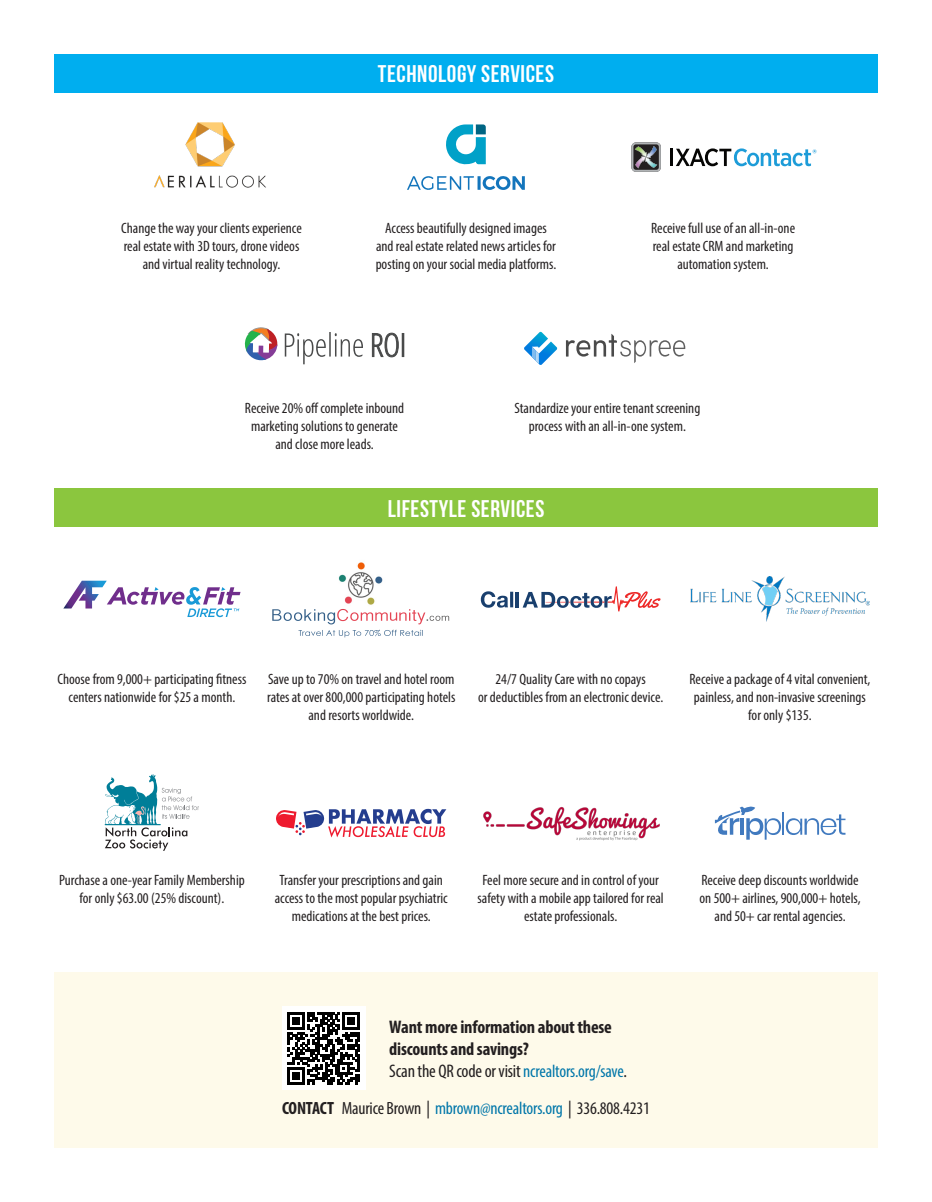
<style>
.page{position:relative;width:932px;height:1202px;background:#fff}
.page>*{position:absolute;margin:0;border:0;box-sizing:border-box;transform-origin:0 0}
.t1{font:700 24px "Bebas Neue";letter-spacing:.025em;color:#fff}
.t2{font:700 condensed 18.3px/21.9px "Myriad Pro";letter-spacing:-.01em;color:#231f20}
.t3{font:condensed 18.3px "Myriad Pro";letter-spacing:-.01em;color:#231f20}
.t4{font:condensed 17.7px "Myriad Pro";letter-spacing:-.01em;color:#231f20}
.Description{font:condensed 15px/18px "Myriad Pro";color:#231f20;text-align:center}
.s1{font-size:17.7px;color:#0076a9}
.s2{font-weight:700}
.s3{color:#0076a9}
</style>
<div class="page">
<div style="left:54px;top:972px;width:823px;height:176px;background:#fefaea"></div>
<img style="left:298px;top:562px;width:152px;height:76px">
<img style="left:272px;top:609px;width:144px;height:12px">
<img style="left:322px;top:630px;width:101px;height:6px">
<img style="left:690px;top:576px;width:179px;height:45px">
<hr style="left:516px;top:591px;width:3px;height:16px;background:#193f6d">
<svg style="left:481px;top:591px;width:32px;height:17px"></svg>
<svg style="left:522px;top:586px;width:138px;height:25px"></svg>
<svg style="left:63px;top:580px;width:177px;height:37px"></svg>
<div style="left:54px;top:488px;width:823px;height:39px;background:#8bc63e"></div>
<img style="left:483px;top:807px;width:177px;height:34px">
<svg style="left:245px;top:328px;width:32px;height:32px"></svg>
<svg style="left:285px;top:332px;width:78px;height:32px"></svg>
<svg style="left:371px;top:332px;width:28px;height:26px"></svg>
<div style="left:402px;top:333px;width:2px;height:24px;border:1px solid #494a4a"></div>
<img style="left:154px;top:123px;width:112px;height:65px">
<div style="left:54px;top:54px;width:824px;height:39px;background:#00aeef"></div>
<svg style="left:407px;top:124px;width:118px;height:66px"></svg>
<svg style="left:631px;top:142px;width:29px;height:30px"></svg>
<hr style="left:670px;top:149px;width:3px;height:17px;background:#050504">
<svg style="left:676px;top:148px;width:140px;height:18px"></svg>
<svg style="left:524px;top:332px;width:33px;height:33px"></svg>
<svg style="left:566px;top:334px;width:119px;height:29px"></svg>
<svg style="left:276px;top:809px;width:170px;height:28px"></svg>
<svg style="left:105px;top:774px;width:94px;height:77px"></svg>
<div style="left:282px;top:1006px;width:83px;height:84px;background:#fff"></div>
<svg style="left:287px;top:1012px;width:73px;height:72px"></svg>
<svg style="left:715px;top:806px;width:130px;height:33px"></svg>
<p class="Description" style="left:121px;top:218px;width:182px">Change the way your clients experience real estate with 3D tours, drone videos and virtual reality technology.</p>
<p class="t1" style="left:378px;top:61px;width:177px">TECHNOLOGY SERVICES</p>
<p class="Description" style="left:375px;top:218px;width:182px">Access beautifully designed images and real estate related news articles for posting on your social media platforms.</p>
<p class="Description" style="left:651px;top:218px;width:145px">Receive full use of an all-in-one real estate CRM and marketing automation system.</p>
<p class="Description" style="left:245px;top:398px;width:161px">Receive 20% off complete inbound marketing solutions to generate and close more leads.</p>
<p class="Description" style="left:514px;top:399px;width:187px">Standardize your entire tenant screening process with an all-in-one system.</p>
<p class="t1" style="left:388px;top:495px;width:158px">LIFESTYLE SERVICES</p>
<p class="Description" style="left:57px;top:670px;width:190px">Choose from 9,000+ participating fitness centers nationwide for $25 a month.</p>
<p class="Description" style="left:478px;top:670px;width:187px">24/7 Quality Care with no copays<br>or deductibles from an electronic device.</p>
<p class="Description" style="left:689px;top:670px;width:182px">Receive a package of 4 vital convenient, painless, and non-invasive screenings for only $135.</p>
<p class="Description" style="left:267px;top:670px;width:190px">Save up to 70% on travel and hotel room rates at over 800,000 participating hotels and resorts worldwide.</p>
<p class="Description" style="left:59px;top:871px;width:187px">Purchase a one-year Family Membership for only $63.00 (25% discount).</p>
<p class="Description" style="left:275px;top:871px;width:174px">Transfer your prescriptions and gain access to the most popular psychiatric medications at the best prices.</p>
<p class="Description" style="left:477px;top:871px;width:188px">Feel more secure and in control of your safety with a mobile app tailored for real estate professionals.</p>
<p class="Description" style="left:699px;top:871px;width:163px">Receive deep discounts worldwide on 500+ airlines, 900,000+ hotels, and 50+ car rental agencies.</p>
<p class="t2" style="left:389px;top:1015px;width:224px">Want more information about these discounts and savings?</p>
<p class="t3" style="left:389px;top:1060px;width:239px">Scan the QR code or visit <span class="s1">ncrealtors.org/save</span>.</p>
<p class="t4" style="left:282px;top:1097px;width:369px"><span class="s2">CONTACT</span> Maurice Brown | <span class="s3">mbrown@ncrealtors.org</span> | 336.808.4231</p>
</div>
